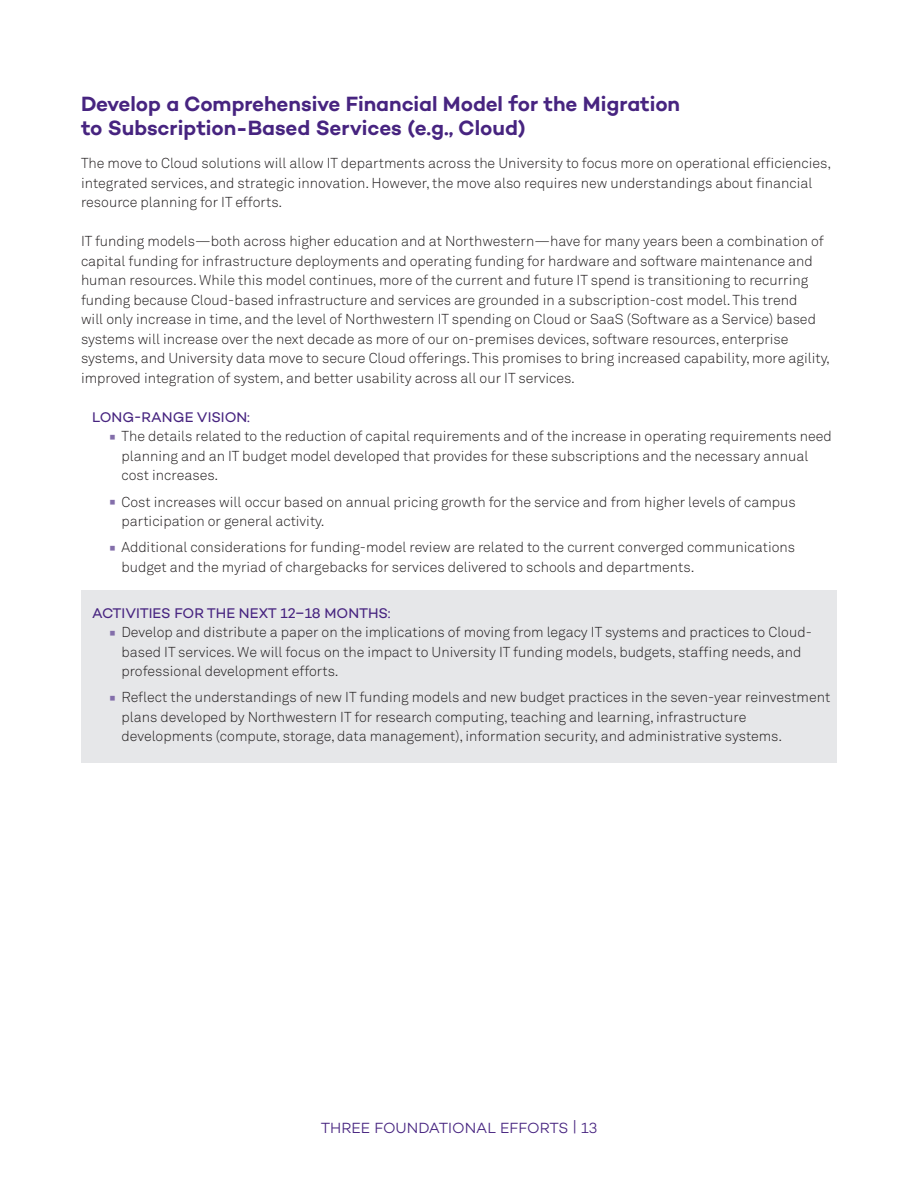
<style>
.page{position:relative;width:918px;height:1188px;background:#fff}
.page>*{position:absolute;margin:0;border:0;box-sizing:border-box;transform-origin:0 0}
.SOD_Subheaders{font:600 21px/24px "Campton";letter-spacing:-.005em;color:#472480}
.t1{font:300 15px "Campton";color:#472480}
.SOD_text{font:300 14.25px/19.5px "Akkurat Pro";color:#231f20}
.SOD_Bullets{font:300 14.25px/19.5px "Akkurat Pro";color:#231f20}
.SOD_Long-Range{font:14.25px "Campton";color:#472480}
.s1{font-weight:700;font-size:30px;color:#836eaa}
</style>
<div class="page">
<div style="left:81px;top:590px;width:756px;height:172px;background:#e6e7e9"></div>
<p class="SOD_Subheaders" style="left:81px;top:92px;width:601px">Develop a Comprehensive Financial Model for the Migration to Subscription-Based Services (e.g., Cloud)</p>
<p class="SOD_text" style="left:81px;top:154px;width:752px">The move to Cloud solutions will allow IT departments across the University to focus more on operational efficiencies, integrated services, and strategic innovation. However, the move also requires new understandings about financial resource planning for IT efforts.</p>
<p class="SOD_text" style="left:81px;top:232px;width:751px">IT funding models—both across higher education and at Northwestern—have for many years been a combination of capital funding for infrastructure deployments and operating funding for hardware and software maintenance and human resources. While this model continues, more of the current and future IT spend is transitioning to recurring funding because Cloud-based infrastructure and services are grounded in a subscription-cost model. This trend<br>will only increase in time, and the level of Northwestern IT spending on Cloud or SaaS (Software as a Service) based systems will increase over the next decade as more of our on-premises devices, software resources, enterprise systems, and University data move to secure Cloud offerings. This promises to bring increased capability, more agility, improved integration of system, and better usability across all our IT services.</p>
<p class="SOD_Long-Range" style="left:92px;top:408px;width:159px">LONG-RANGE VISION:</p>
<p class="SOD_Bullets" style="left:122px;top:427px;width:712px;text-indent:-14px"><span class="s1">·</span> The details related to the reduction of capital requirements and of the increase in operating requirements need planning and an IT budget model developed that provides for these subscriptions and the necessary annual cost increases.</p>
<p class="SOD_Bullets" style="left:122px;top:492px;width:676px;text-indent:-14px"><span class="s1">·</span> Cost increases will occur based on annual pricing growth for the service and from higher levels of campus participation or general activity.</p>
<p class="SOD_Bullets" style="left:122px;top:538px;width:675px;text-indent:-14px"><span class="s1">·</span> Additional considerations for funding-model review are related to the current converged communications budget and the myriad of chargebacks for services delivered to schools and departments.</p>
<p class="SOD_Long-Range" style="left:92px;top:604px;width:300px">ACTIVITIES FOR THE NEXT 12–18 MONTHS:</p>
<p class="SOD_Bullets" style="left:122px;top:622px;width:692px;text-indent:-14px"><span class="s1">·</span> Develop and distribute a paper on the implications of moving from legacy IT systems and practices to Cloud&shy;based IT services. We will focus on the impact to University IT funding models, budgets, staffing needs, and professional development efforts.</p>
<p class="SOD_Bullets" style="left:122px;top:688px;width:710px;text-indent:-14px"><span class="s1">·</span> Reflect the understandings of new IT funding models and new budget practices in the seven-year reinvestment plans developed by Northwestern IT for research computing, teaching and learning, infrastructure developments (compute, storage, data management), information security, and administrative systems.</p>
<p class="t1" style="left:321px;top:1119px;width:278px">THREE FOUNDATIONAL EFFORTS | 13</p>
</div>
